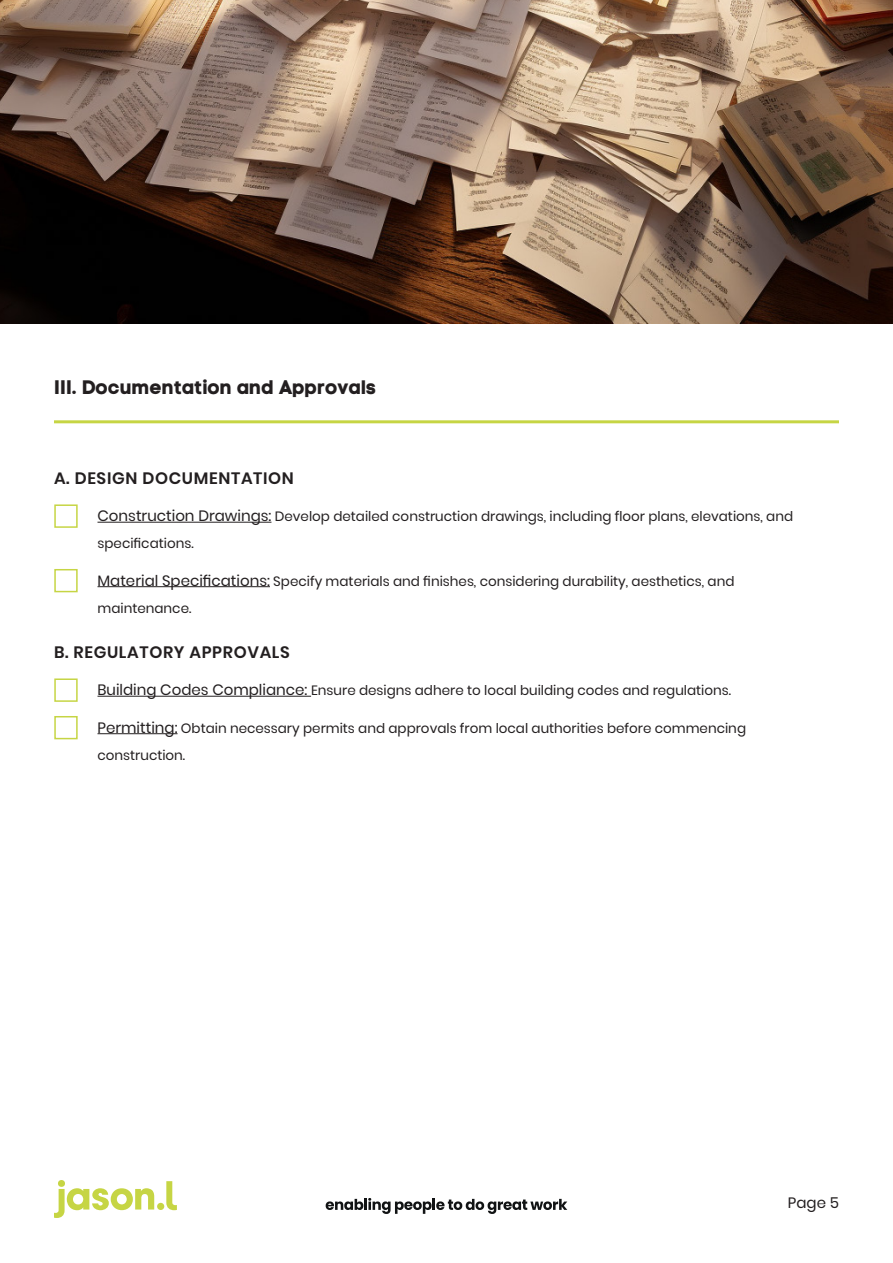
<style>
.page{position:relative;width:893px;height:1263px;background:#fff}
.page>*{position:absolute;margin:0;border:0;box-sizing:border-box;transform-origin:0 0}
.Paragraph_Style_2{font:700 19.5px "Jasonl Code";color:#231f20}
.Paragraph_Style_2-2{font:600 16.5px "Poppins";letter-spacing:.04em;color:#231f20}
.t1{font:15px "Poppins";color:#231f20}
.t2{font:13.5px/27px "Poppins";color:#231f20}
.s1{color:#c6d544}
.s2{font-size:15px}
</style>
<div class="page">
<svg style="left:166px;top:1181px;width:11px;height:29px"></svg>
<svg style="left:54px;top:1180px;width:100px;height:38px"></svg>
<div style="left:157px;top:1203px;width:7px;height:7px;background:#c6d544;border-radius:50%"></div>
<svg style="left:326px;top:1198px;width:241px;height:16px"></svg>
<hr style="left:98px;top:522px;width:173px;height:1px;background:#231f20">
<hr style="left:98px;top:586px;width:172px;height:1px;background:#231f20">
<hr style="left:98px;top:696px;width:213px;height:1px;background:#231f20">
<hr style="left:98px;top:733px;width:80px;height:1px;background:#231f20">
<hr style="left:54px;top:420px;width:785px;height:3px;background:#c6d544">
<img style="left:0;top:0;width:893px;height:323px">
<p class="Paragraph_Style_2" style="left:54px;top:375px;width:324px">III. Documentation and Approvals</p>
<p class="Paragraph_Style_2-2" style="left:54px;top:468px;width:241px">A. DESIGN DOCUMENTATION</p>
<p class="t2" style="left:98px;top:503px;width:697px;text-indent:-44px"><span class="s1">■</span> <span class="s2">Construction Drawings:</span> Develop detailed construction drawings, including floor plans, elevations, and specifications.</p>
<p class="t2" style="left:98px;top:567px;width:638px;text-indent:-44px"><span class="s1">■</span> <span class="s2">Material Specifications:</span> Specify materials and finishes, considering durability, aesthetics, and maintenance.</p>
<p class="Paragraph_Style_2-2" style="left:54px;top:642px;width:237px">B. REGULATORY APPROVALS</p>
<p class="t2" style="left:54px;top:677px;width:679px"><span class="s1">■</span> <span class="s2">Building Codes Compliance:</span> Ensure designs adhere to local building codes and regulations.</p>
<p class="t2" style="left:97px;top:714px;width:650px;text-indent:-43px"><span class="s1">■</span> <span class="s2">Permitting:</span> Obtain necessary permits and approvals from local authorities before commencing construction.</p>
<p class="t1" style="left:788px;top:1194px;width:53px">Page 5</p>
</div>
